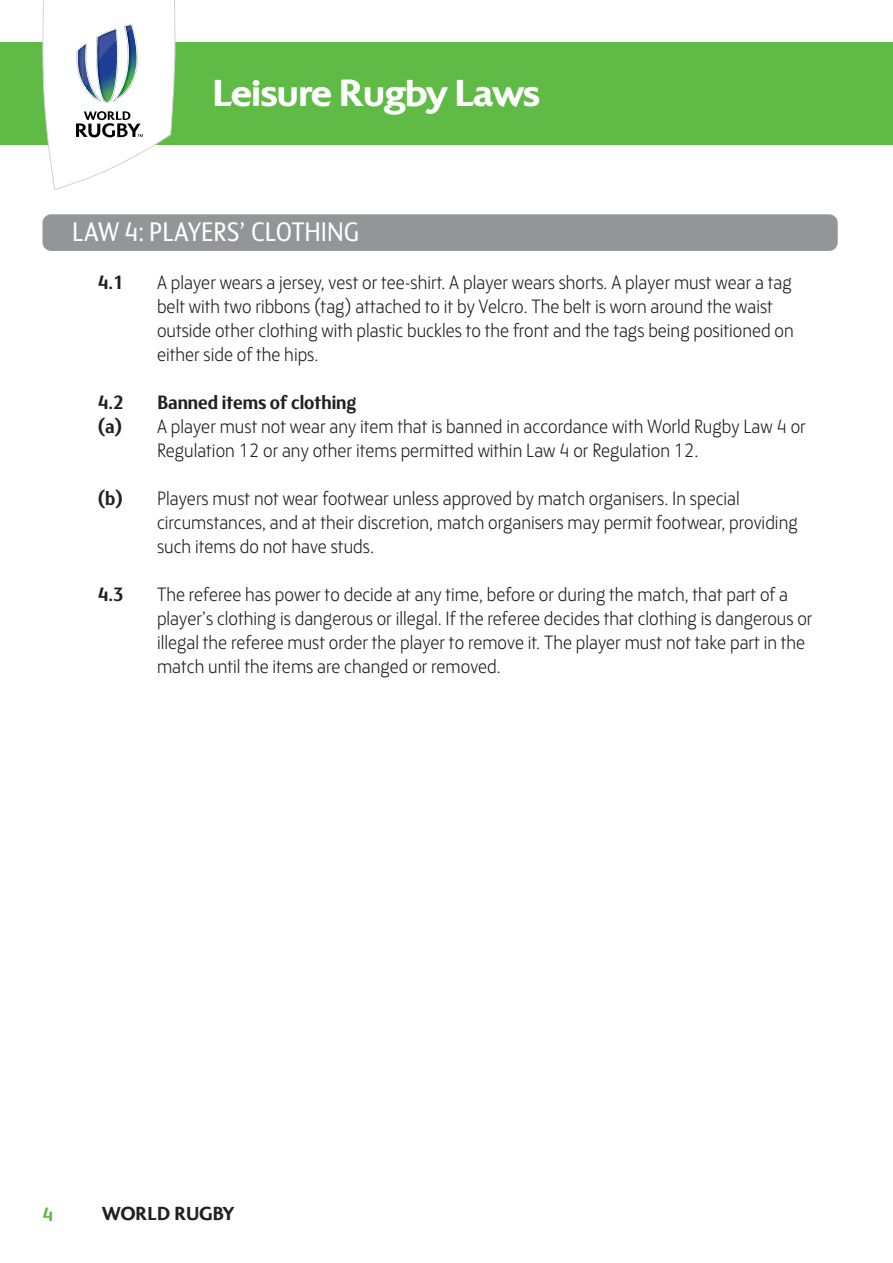
<style>
.page{position:relative;width:893px;height:1263px;background:#fff}
.page>*{position:absolute;margin:0;border:0;box-sizing:border-box;transform-origin:0 0}
.t1{font:700 39px "Colosseum";letter-spacing:-.035em;color:#fff}
.t2{font:27px "FS Blake";color:#fff;scale:.92 1}
.t3{font:300 19.5px/24px "FS Blake";color:#231f20;scale:.93 1}
.t4{font:700 19.5px "FS Blake";color:#231f20;scale:.93 1}
.t5{font:700 19.5px "Colosseum";color:#231f20;scale:.93 1}
.t6{font:700 19.5px "FS Blake";color:#60bb46;scale:.93 1}
.s1{font-weight:700}
</style>
<div class="page">
<div style="left:43px;top:214px;width:795px;height:37px;background:#939598;border-radius:9px"></div>
<div style="left:0;top:43px;width:893px;height:102px;background:#60bb46"></div>
<svg style="left:42px;top:0;width:133px;height:190px"></svg>
<h1 class="t1" style="left:213px;top:72px;width:329px">Leisure Rugby Laws</h1>
<h2 class="t2" style="left:72px;top:223px;width:313px">LAW 4: PLAYERS’ CLOTHING</h2>
<p class="t4" style="left:98px;top:276px;width:30px">4.1</p>
<p class="t3" style="left:157px;top:273px;width:686px">A player wears a jersey, vest or tee-shirt. A player wears shorts. A player must wear a tag belt with two ribbons (tag) attached to it by Velcro. The belt is worn around the waist outside other clothing with plastic buckles to the front and the tags being positioned on either side of the hips.</p>
<p class="t4" style="left:98px;top:396px;width:30px">4.2</p>
<p class="t4" style="left:157px;top:396px;width:216px">Banned items of clothing</p>
<p class="t3" style="left:98px;top:417px;width:763px"><span class="s1">(a)</span> A player must not wear any item that is banned in accordance with World Rugby Law 4 or</p>
<p class="t3" style="left:157px;top:441px;width:584px">Regulation 12 or any other items permitted within Law 4 or Regulation 12.</p>
<p class="t3" style="left:157px;top:489px;width:690px;text-indent:-59px"><span class="s1">(b)</span> Players must not wear footwear unless approved by match organisers. In special circumstances, and at their discretion, match organisers may permit footwear, providing such items do not have studs.</p>
<p class="t4" style="left:98px;top:588px;width:30px">4.3</p>
<p class="t3" style="left:157px;top:585px;width:706px">The referee has power to decide at any time, before or during the match, that part of a player’s clothing is dangerous or illegal. If the referee decides that clothing is dangerous or illegal the referee must order the player to remove it. The player must not take part in the match until the items are changed or removed.</p>
<p class="t6" style="left:43px;top:1208px;width:13px">4</p>
<p class="t5" style="left:102px;top:1203px;width:144px">WORLD RUGBY</p>
</div>
